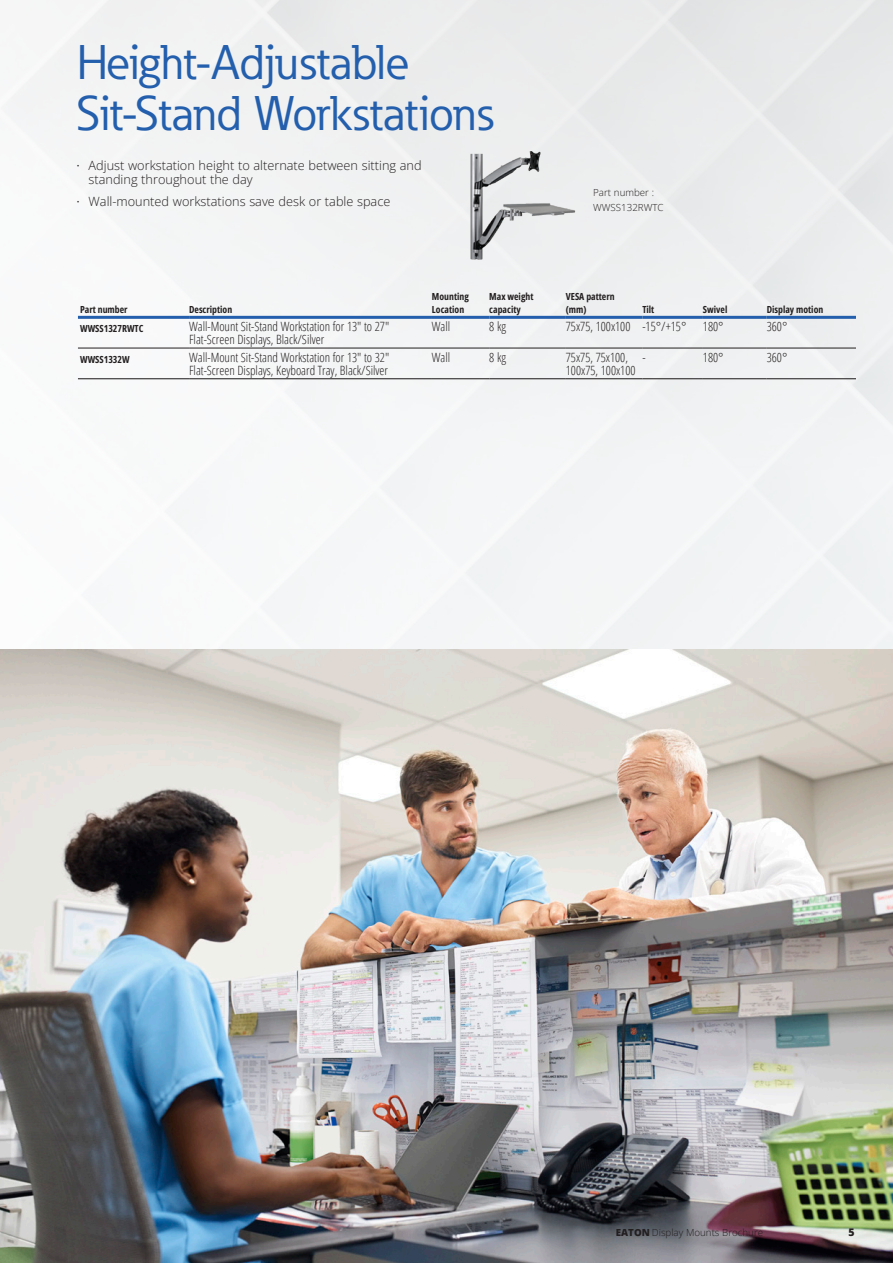
<style>
.page{position:relative;width:893px;height:1263px;background:#fff}
.page>*{position:absolute;margin:0;border:0;box-sizing:border-box;transform-origin:0 0}
._01_Subheadline___ADJ_Size_Color{font:48px/51px "Eaton";color:#235fad}
._03_Table_Body__8_5_pt____ADJ_Color_Align{font:300 condensed 12.75px/12.8px "Open Sans";color:#231f20}
.t1{font:300 12.75px/14.2px "Open Sans";color:#231f20}
.t2{font:800 10.5px "Open Sans";color:#231f20}
._03_Table_Head__8_pt____ADJ_Color{font:700 9.75px/13.5px "Open Sans Condensed";color:#231f20}
._02_Body__8_5_pt{font:300 9.75px/14.2px "Open Sans";color:#231f20}
.s1{font-size:9px}
.s2{font-weight:800}
</style>
<div class="page">
<img style="left:0;top:650px;width:893px;height:613px">
<hr style="left:78px;top:348px;width:111px;height:1px;background:#231f20">
<hr style="left:189px;top:348px;width:243px;height:1px;background:#231f20">
<hr style="left:432px;top:348px;width:57px;height:1px;background:#231f20">
<hr style="left:489px;top:348px;width:77px;height:1px;background:#231f20">
<hr style="left:566px;top:348px;width:76px;height:1px;background:#231f20">
<hr style="left:642px;top:348px;width:61px;height:1px;background:#231f20">
<hr style="left:703px;top:348px;width:64px;height:1px;background:#231f20">
<hr style="left:767px;top:348px;width:89px;height:1px;background:#231f20">
<hr style="left:78px;top:378px;width:111px;height:1px;background:#231f20">
<hr style="left:189px;top:378px;width:243px;height:1px;background:#231f20">
<hr style="left:432px;top:378px;width:57px;height:1px;background:#231f20">
<hr style="left:489px;top:378px;width:77px;height:1px;background:#231f20">
<hr style="left:566px;top:378px;width:76px;height:1px;background:#231f20">
<hr style="left:642px;top:378px;width:61px;height:1px;background:#231f20">
<hr style="left:703px;top:378px;width:64px;height:1px;background:#231f20">
<hr style="left:767px;top:378px;width:89px;height:1px;background:#231f20">
<hr style="left:78px;top:316px;width:111px;height:3px;background:#235fad">
<hr style="left:189px;top:316px;width:243px;height:3px;background:#235fad">
<hr style="left:432px;top:316px;width:57px;height:3px;background:#235fad">
<hr style="left:489px;top:316px;width:77px;height:3px;background:#235fad">
<hr style="left:566px;top:316px;width:76px;height:3px;background:#235fad">
<hr style="left:642px;top:316px;width:61px;height:3px;background:#235fad">
<hr style="left:703px;top:316px;width:64px;height:3px;background:#235fad">
<hr style="left:767px;top:316px;width:89px;height:3px;background:#235fad">
<img style="left:464px;top:151px;width:117px;height:108px">
<p class="_01_Subheadline___ADJ_Size_Color" style="left:77px;top:37px;width:418px">Height-Adjustable<br>Sit-Stand Workstations</p>
<p class="t1" style="left:89px;top:158px;width:335px;text-indent:-12px"><span class="s1">•</span> Adjust workstation height to alternate between sitting and standing throughout the day</p>
<p class="t1" style="left:77px;top:194px;width:315px"><span class="s1">•</span> Wall-mounted workstations save desk or table space</p>
<p class="_02_Body__8_5_pt" style="left:593px;top:185px;width:72px">Part number :<br>WWSS132RWTC</p>
<p class="_03_Table_Head__8_pt____ADJ_Color" style="left:80px;top:303px;width:49px">Part number</p>
<p class="_03_Table_Head__8_pt____ADJ_Color" style="left:189px;top:303px;width:45px">Description</p>
<p class="_03_Table_Head__8_pt____ADJ_Color" style="left:432px;top:289px;width:38px">Mounting<br>Location</p>
<p class="_03_Table_Head__8_pt____ADJ_Color" style="left:489px;top:289px;width:46px">Max weight capacity</p>
<p class="_03_Table_Head__8_pt____ADJ_Color" style="left:566px;top:289px;width:50px">VESA pattern (mm)</p>
<p class="_03_Table_Head__8_pt____ADJ_Color" style="left:642px;top:303px;width:14px">Tilt</p>
<p class="_03_Table_Head__8_pt____ADJ_Color" style="left:703px;top:303px;width:26px">Swivel</p>
<p class="_03_Table_Head__8_pt____ADJ_Color" style="left:767px;top:303px;width:58px">Display motion</p>
<p class="_03_Table_Head__8_pt____ADJ_Color" style="left:80px;top:321px;width:65px">WWSS1327RWTC</p>
<p class="_03_Table_Body__8_5_pt____ADJ_Color_Align" style="left:189px;top:320px;width:202px">Wall-Mount Sit-Stand Workstation for 13" to 27"<br>Flat-Screen Displays, Black/Silver</p>
<p class="_03_Table_Body__8_5_pt____ADJ_Color_Align" style="left:432px;top:320px;width:20px">Wall</p>
<p class="_03_Table_Body__8_5_pt____ADJ_Color_Align" style="left:489px;top:320px;width:18px">8 kg</p>
<p class="_03_Table_Body__8_5_pt____ADJ_Color_Align" style="left:566px;top:320px;width:66px">75x75, 100x100</p>
<p class="_03_Table_Body__8_5_pt____ADJ_Color_Align" style="left:642px;top:320px;width:46px">-15°/+15°</p>
<p class="_03_Table_Body__8_5_pt____ADJ_Color_Align" style="left:703px;top:320px;width:22px">180°</p>
<p class="_03_Table_Body__8_5_pt____ADJ_Color_Align" style="left:767px;top:320px;width:22px">360°</p>
<p class="_03_Table_Head__8_pt____ADJ_Color" style="left:80px;top:352px;width:51px">WWSS1332W</p>
<p class="_03_Table_Body__8_5_pt____ADJ_Color_Align" style="left:189px;top:350px;width:202px">Wall-Mount Sit-Stand Workstation for 13" to 32"<br>Flat-Screen Displays, Keyboard Tray, Black/Silver</p>
<p class="_03_Table_Body__8_5_pt____ADJ_Color_Align" style="left:432px;top:350px;width:20px">Wall</p>
<p class="_03_Table_Body__8_5_pt____ADJ_Color_Align" style="left:489px;top:350px;width:18px">8 kg</p>
<p class="_03_Table_Body__8_5_pt____ADJ_Color_Align" style="left:566px;top:350px;width:71px">75x75, 75x100,<br>100x75, 100x100</p>
<p class="_03_Table_Body__8_5_pt____ADJ_Color_Align" style="left:642px;top:350px;width:5px">-</p>
<p class="_03_Table_Body__8_5_pt____ADJ_Color_Align" style="left:703px;top:350px;width:22px">180°</p>
<p class="_03_Table_Body__8_5_pt____ADJ_Color_Align" style="left:767px;top:350px;width:22px">360°</p>
<p class="_02_Body__8_5_pt" style="left:616px;top:1225px;width:149px"><span class="s2">EATON</span> Display Mounts Brochure</p>
<p class="t2" style="left:848px;top:1225px;width:8px">5</p>
</div>
